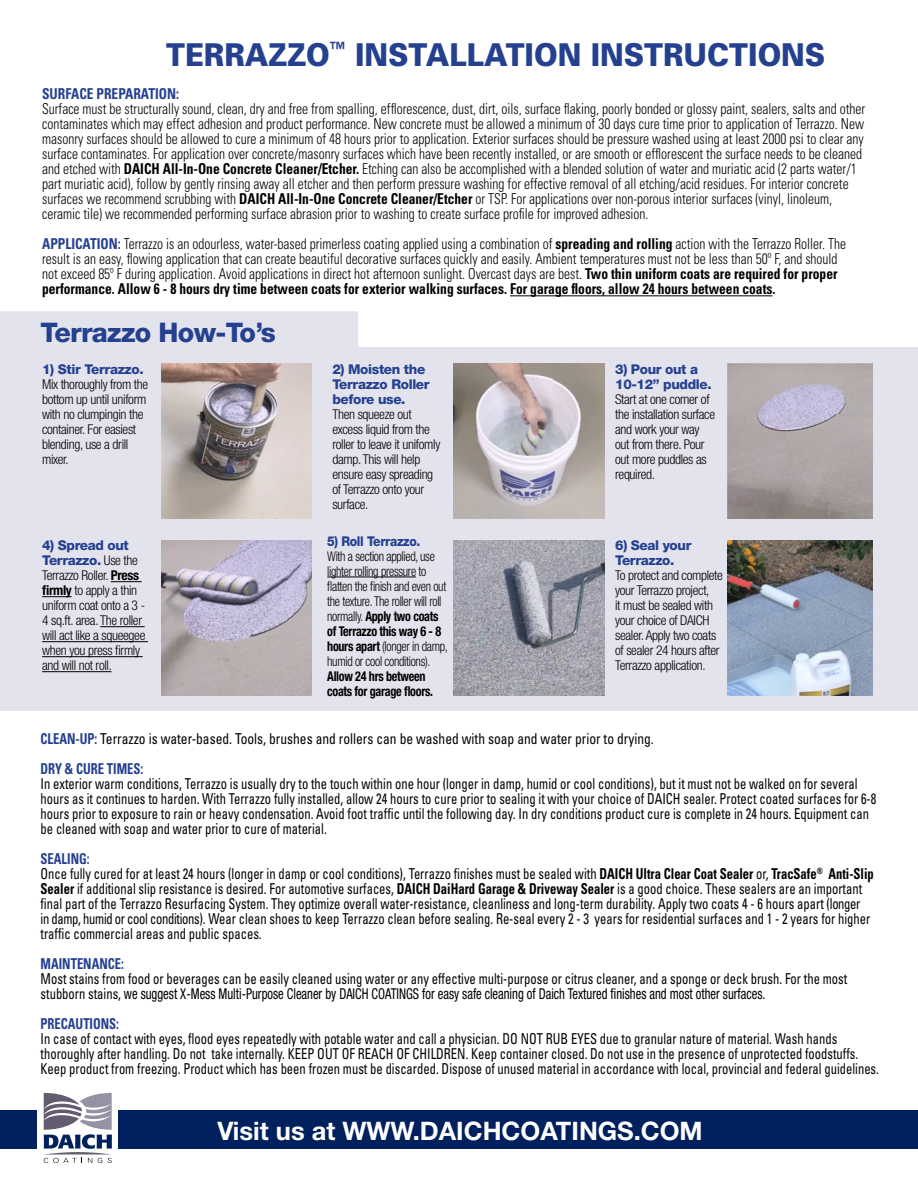
<style>
.page{position:relative;width:918px;height:1188px;background:#fff}
.page>*{position:absolute;margin:0;border:0;box-sizing:border-box;transform-origin:0 0}
.t1{font:900 31.5px "Univers";color:#25408f;scale:.9 1}
.t2{font:800 27px "Helvetica Neue";letter-spacing:-.025em;color:#25408f}
.t3{font:700 25.5px "Helvetica Neue";color:#fff}
.t4{font:300 condensed 15px/15px "Univers";color:#000;scale:.9 1}
.t5{font:condensed 15px/15px "Univers";color:#000;scale:.84 1}
.t6{font:condensed 15px "Helvetica Neue";color:#000;scale:.84 1}
.t7{font:condensed 15px/30px "Univers";color:#000;scale:.9 1}
.t8{font:700 condensed 15px "Univers";color:#25408f;scale:.84 1}
.t9{font:700 condensed 15px "Univers";color:#25408f;scale:.9 1}
.t10{font:300 condensed 13.5px/15px "Helvetica Neue";letter-spacing:-.025em;color:#000}
.t11{font:300 condensed 13.5px/15px "Helvetica Neue";letter-spacing:-.025em;color:#000;scale:.9 1}
.t12{font:800 13.5px/15px "Helvetica Neue";letter-spacing:-.025em;color:#25408f}
.t13{font:700 condensed 13.5px/15px "Helvetica Neue";letter-spacing:-.025em;color:#000;scale:.9 1}
.t14{font:800 13.5px "Helvetica Neue";letter-spacing:-.025em;color:#25408f;scale:.9 1}
.s1{font-weight:700}
.s2{font-weight:700;color:#25408f}
.s3{font-weight:800;font-stretch:normal;color:#25408f}
.s4{font-family:"Univers"}
</style>
<div class="page">
<div style="left:0;top:311px;width:918px;height:400px;background:#e2e3ed"></div>
<hr style="left:510px;top:295px;width:262px;height:1px;background:#000">
<img style="left:161px;top:363px;width:151px;height:104px">
<img style="left:161px;top:467px;width:151px;height:51px">
<img style="left:161px;top:540px;width:151px;height:103px">
<img style="left:161px;top:643px;width:151px;height:52px">
<img style="left:454px;top:363px;width:150px;height:155px">
<img style="left:454px;top:467px;width:100px;height:51px">
<img style="left:454px;top:540px;width:150px;height:155px">
<img style="left:728px;top:363px;width:145px;height:52px">
<img style="left:728px;top:415px;width:145px;height:103px">
<img style="left:728px;top:540px;width:145px;height:155px">
<img style="left:728px;top:643px;width:97px;height:52px">
<hr style="left:327px;top:577px;width:89px;height:1px;background:#000">
<hr style="left:111px;top:581px;width:31px;height:1px;background:#000">
<hr style="left:42px;top:596px;width:30px;height:1px;background:#000">
<hr style="left:100px;top:626px;width:45px;height:1px;background:#000">
<hr style="left:42px;top:641px;width:106px;height:1px;background:#000">
<hr style="left:42px;top:656px;width:101px;height:1px;background:#000">
<hr style="left:42px;top:671px;width:69px;height:1px;background:#000">
<div style="left:359px;top:309px;width:559px;height:38px;background:#fff"></div>
<div style="left:0;top:1111px;width:918px;height:38px;background:#00215d"></div>
<div style="left:38px;top:1088px;width:80px;height:80px;background:#fff"></div>
<svg style="left:44px;top:1093px;width:68px;height:70px"></svg>
<h1 class="t1" style="left:166px;top:35px;width:734px">TERRAZZO<sup>™</sup> INSTALLATION INSTRUCTIONS</h1>
<p class="t9" style="left:42px;top:85px;width:154px">SURFACE PREPARATION:</p>
<p class="t4" style="left:42px;top:102px;width:916px">Surface must be structurally sound, clean, dry and free from spalling, efflorescence, dust, dirt, oils, surface flaking, poorly bonded or glossy paint, sealers, salts and other contaminates which may effect adhesion and product performance. New concrete must be allowed a minimum of 30 days cure time prior to application of Terrazzo. New masonry surfaces should be allowed to cure a minimum of 48 hours prior to application. Exterior surfaces should be pressure washed using at least 2000 psi to clear any surface contaminates. For application over concrete/masonry surfaces which have been recently installed, or are smooth or efflorescent the surface needs to be cleaned and etched with <span class="s1">DAICH All-In-One Concrete Cleaner/Etcher.</span> Etching can also be accomplished with a blended solution of water and muriatic acid (2 parts water/1 part muriatic acid), follow by gently rinsing away all etcher and then perform pressure washing for effective removal of all etching/acid residues. For interior concrete surfaces we recommend scrubbing with <span class="s1">DAICH All-In-One Concrete Cleaner/Etcher</span> or TSP. For applications over non-porous interior surfaces (vinyl, linoleum, ceramic tile) we recommended performing surface abrasion prior to washing to create surface profile for improved adhesion.</p>
<p class="t4" style="left:42px;top:237px;width:895px"><span class="s2">APPLICATION:</span> Terrazzo is an odourless, water-based primerless coating applied using a combination of <span class="s1">spreading and rolling</span> action with the Terrazzo Roller. The result is an easy, flowing application that can create beautiful decorative surfaces quickly and easily. Ambient temperatures must not be less than 50º F, and should not exceed 85º F during application. Avoid applications in direct hot afternoon sunlight. Overcast days are best. <span class="s1">Two thin uniform coats are required for proper performance. Allow 6 - 8 hours dry time between coats for exterior walking surfaces. For garage floors, allow 24 hours between coats.</span></p>
<h2 class="t2" style="left:41px;top:316px;width:237px">Terrazzo How-To’s</h2>
<p class="t12" style="left:42px;top:362px;width:103px">1) Stir Terrazzo.</p>
<p class="t10" style="left:42px;top:377px;width:108px">Mix thoroughly from the bottom up until uniform with no clumpingin the container. For easiest blending, use a drill mixer.</p>
<p class="t10" style="left:42px;top:538px;width:105px"><span class="s3">4) Spread out<br>Terrazzo.</span> Use the<br>Terrazzo Roller. <span class="s1">Press firmly</span> to apply a thin uniform coat onto a 3 -<br>4 sq.ft. area. The roller will act like a squeegee when you press firmly and will not roll.</p>
<p class="t12" style="left:332px;top:361px;width:99px">2) Moisten the<br>Terrazzo Roller before use.</p>
<p class="t10" style="left:332px;top:406px;width:110px">Then squeeze out excess liquid from the roller to leave it unifomly damp. This will help ensure easy spreading of Terrazzo onto your surface.</p>
<p class="t14" style="left:327px;top:533px;width:105px">5) Roll Terrazzo.</p>
<p class="t11" style="left:327px;top:548px;width:135px">With a section applied, use lighter rolling pressure to flatten the finish and even out the texture. The roller will roll normally. <span class="s1">Apply two coats of Terrazzo this way 6 - 8 hours apart</span> (longer in damp, humid or cool conditions).</p>
<p class="t13" style="left:327px;top:668px;width:119px">Allow 24 hrs between coats for garage floors.</p>
<p class="t12" style="left:615px;top:361px;width:98px">3) Pour out a<br>10-12” puddle.</p>
<p class="t10" style="left:615px;top:391px;width:101px">Start at one corner of the installation surface and work your way out from there. Pour out more puddles as required.</p>
<p class="t12" style="left:615px;top:538px;width:78px">6) Seal your<br>Terrazzo.</p>
<p class="t10" style="left:615px;top:568px;width:109px">To protect and complete your Terrazzo project,<br>it must be sealed with your choice of DAICH sealer. Apply two coats of sealer 24 hours after<br>Terrazzo application.</p>
<p class="t7" style="left:41px;top:724px;width:683px"><span class="s2">CLEAN-UP:</span> Terrazzo is water-based. Tools, brushes and rollers can be washed with soap and water prior to drying.<br><span class="s2">DRY &amp; CURE TIMES:</span></p>
<p class="t5" style="left:41px;top:776px;width:996px">In exterior warm conditions, Terrazzo is usually dry to the touch within one hour (longer in damp, humid or cool conditions), but it must not be walked on for several hours as it continues to harden. With Terrazzo fully installed, allow 24 hours to cure prior to sealing it with your choice of DAICH sealer. Protect coated surfaces for 6-8 hours prior to exposure to rain or heavy condensation. Avoid foot traffic until the following day. In dry conditions product cure is complete in 24 hours. Equipment can be cleaned with soap and water prior to cure of material.</p>
<p class="t5" style="left:41px;top:851px;width:994px"><span class="s2">SEALING:<br></span>Once fully cured for at least 24 hours (longer in damp or cool conditions), Terrazzo finishes must be sealed with <span class="s1">DAICH Ultra Clear Coat Sealer</span> or, <span class="s1">TracSafe</span><sup>®</sup> <span class="s1">Anti-Slip Sealer</span> if additional slip resistance is desired. For automotive surfaces, <span class="s1">DAICH DaiHard Garage &amp; Driveway Sealer</span> is a good choice. These sealers are an important final part of the Terrazzo Resurfacing System. They optimize overall water-resistance, cleanliness and long-term durability. Apply two coats 4 - 6 hours apart (longer<br>in damp, humid or cool conditions). Wear clean shoes to keep Terrazzo clean before sealing. Re-seal every 2 - 3 years for residential surfaces and 1 - 2 years for higher traffic commercial areas and public spaces.</p>
<p class="t8" style="left:41px;top:955px;width:101px">MAINTENANCE:</p>
<p class="t5" style="left:41px;top:971px;width:962px">Most stains from food or beverages can be easily cleaned using water or any effective multi-purpose or citrus cleaner, and a sponge or deck brush. For the most</p>
<p class="t6" style="left:41px;top:985px;width:865px"><span class="s4">stubborn stains,</span> we suggest X-Mess Multi-Purpose Cleaner by DAICH COATINGS for easy safe cleaning of Daich Textured finishes and most other surfaces.</p>
<p class="t8" style="left:41px;top:1015px;width:95px">PRECAUTIONS:</p>
<p class="t5" style="left:41px;top:1031px;width:1000px">In case of contact with eyes, flood eyes repeatedly with potable water and call a physician. DO NOT RUB EYES due to granular nature of material. Wash hands thoroughly after handling. Do not take internally. KEEP OUT OF REACH OF CHILDREN. Keep container closed. Do not use in the presence of unprotected foodstuffs.<br>Keep product from freezing. Product which has been frozen must be discarded. Dispose of unused material in accordance with local, provincial and federal guidelines.</p>
<h3 class="t3" style="left:217px;top:1115px;width:487px">Visit us at WWW.DAICHCOATINGS.COM</h3>
</div>
